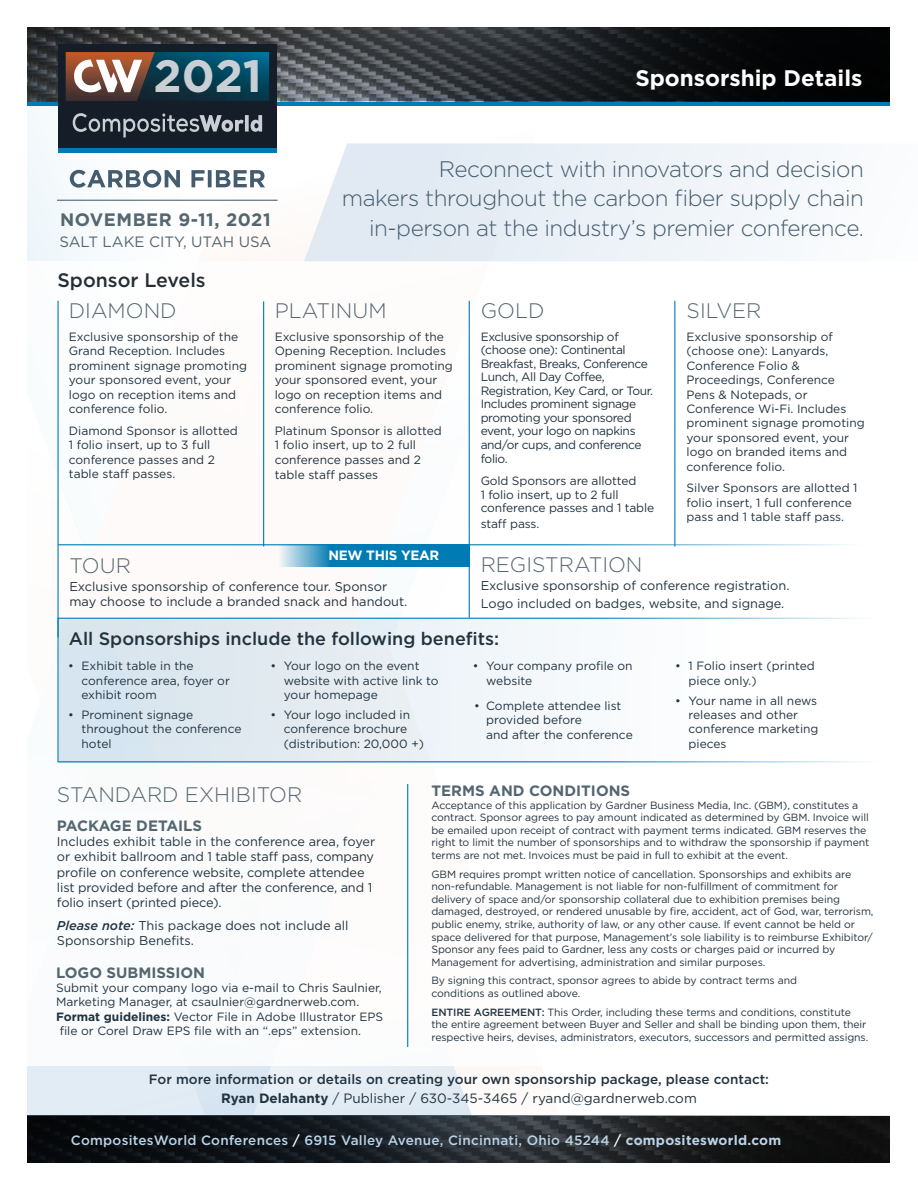
<style>
.page{position:relative;width:918px;height:1188px;background:#fff}
.page>*{position:absolute;margin:0;border:0;box-sizing:border-box;transform-origin:0 0}
.t1{font:700 45.3px "Gotham";color:#c9cfd5}
.t2{font:300 22.5px/30px "Gotham";letter-spacing:-.02em;color:#445c6d;text-align:right}
.t3{font:700 22.5px "Gotham";color:#fff}
.t4{font:300 21px "Gotham";color:#546670}
.t5{font:500 19.5px "Gotham";color:#252e34}
.t6{font:500 18px "Gotham";color:#223340}
.t7{font:700 18px "Gotham";letter-spacing:.03em;color:#546670}
.t8{font:700 15px "Gotham";color:#546670}
.t9{font:15px "Gotham";color:#546670}
.t10{font:500 13.5px/19.5px "Gotham";color:#223340;text-align:center}
.t11{font:500 13.5px "Gotham";letter-spacing:.02em;color:#bad3e8}
.t12{font:700 13.5px "Gotham";letter-spacing:-.02em;color:#fff}
.t13{font:12.75px/15.3px "Gotham";color:#223340}
.t14{font:12px/14.4px "Gotham";color:#223340}
.t15{font:12px/13.6px "Gotham";letter-spacing:-.03em;color:#223340}
.t16{font:10.5px/12.6px "Gotham";letter-spacing:-.01em;color:#223340}
.s1{font-weight:500;font-style:italic}
.s2{font-weight:700}
.s3{font-weight:500}
.s4{font-weight:400}
.s5{color:#fff}
</style>
<div class="page">
<svg style="left:596px;top:101px;width:294px;height:5px"></svg>
<div style="left:27px;top:101px;width:30px;height:160px;background:#f1f8fb"></div>
<svg style="left:57px;top:101px;width:539px;height:160px"></svg>
<svg style="left:27px;top:1066px;width:445px;height:49px;background:#e1ebf3"></svg>
<svg style="left:27px;top:27px;width:863px;height:74px;background:#272a2c"></svg>
<svg style="left:27px;top:1115px;width:863px;height:47px;background:#1a1e22"></svg>
<hr style="left:57px;top:301px;width:2px;height:337px;background:#007bb3">
<hr style="left:469px;top:301px;width:1px;height:317px;background:#007bb3">
<hr style="left:263px;top:301px;width:1px;height:245px;background:#007bb3">
<hr style="left:674px;top:301px;width:1px;height:245px;background:#007bb3">
<svg style="left:304px;top:143px;width:504px;height:118px;fill:#eaf0f7"></svg>
<hr style="left:407px;top:784px;width:1px;height:263px;background:#007bb3">
<div style="left:59px;top:619px;width:807px;height:143px;background:linear-gradient(to right,#d6e3ec,#fff)"></div>
<div style="left:57px;top:618px;width:861px;height:144px;border:1px solid #007bb3"></div>
<hr style="left:57px;top:200px;width:221px;height:1px;background:#546670">
<div style="left:58px;top:44px;width:219px;height:107px;background:#151d28"></div>
<svg style="left:73px;top:113px;width:189px;height:24px"></svg>
<hr style="left:58px;top:149px;width:219px;height:4px;background:#007bb3">
<img style="left:155px;top:52px;width:114px;height:49px">
<img style="left:66px;top:52px;width:89px;height:49px">
<svg style="left:74px;top:60px;width:68px;height:32px;background:#c1a79d"></svg>
<svg style="left:70px;top:170px;width:195px;height:18px"></svg>
<hr style="left:58px;top:544px;width:832px;height:1px;background:#007bb3">
<svg style="left:231px;top:544px;width:238px;height:23px;fill:#007bb3"></svg>
<h1 class="t1" style="left:154px;top:50px;width:110px">2021</h1>
<h3 class="t7" style="left:60px;top:208px;width:212px">NOVEMBER 9-11, 2021</h3>
<p class="t9" style="left:59px;top:232px;width:213px">SALT LAKE CITY, UTAH USA</p>
<h3 class="t5" style="left:57px;top:267px;width:150px">Sponsor Levels</h3>
<h2 class="t3" style="left:635px;top:63px;width:229px">Sponsorship Details</h2>
<h2 class="t2" style="left:342px;top:153px;width:524px">Reconnect with innovators and decision<br>makers throughout the carbon fiber supply chain in-person at the industry’s premier conference.</h2>
<h3 class="t4" style="left:69px;top:297px;width:109px">DIAMOND</h3>
<p class="t14" style="left:69px;top:329px;width:180px">Exclusive sponsorship of the<br>Grand Reception. Includes prominent signage promoting your sponsored event, your logo on reception items and conference folio.</p>
<p class="t14" style="left:69px;top:423px;width:170px">Diamond Sponsor is allotted<br>1 folio insert, up to 3 full conference passes and 2 table staff passes.</p>
<h3 class="t4" style="left:275px;top:297px;width:113px">PLATINUM</h3>
<p class="t14" style="left:275px;top:329px;width:180px">Exclusive sponsorship of the<br>Opening Reception. Includes prominent signage promoting your sponsored event, your logo on reception items and conference folio.</p>
<p class="t14" style="left:275px;top:423px;width:169px">Platinum Sponsor is allotted<br>1 folio insert, up to 2 full conference passes and 2 table staff passes</p>
<h3 class="t4" style="left:481px;top:297px;width:65px">GOLD</h3>
<p class="t15" style="left:481px;top:330px;width:174px">Exclusive sponsorship of (choose one): Continental<br>Breakfast, Breaks, Conference<br>Lunch, All Day Coffee,<br>Registration, Key Card, or Tour.<br>Includes prominent signage promoting your sponsored event, your logo on napkins and/or cups, and conference folio.</p>
<p class="t14" style="left:481px;top:474px;width:175px;line-height:13.5px">Gold Sponsors are allotted<br>1 folio insert, up to 2 full conference passes and 1 table</p>
<p class="t14" style="left:481px;top:516px;width:60px">staff pass.</p>
<h3 class="t4" style="left:687px;top:297px;width:76px">SILVER</h3>
<p class="t14" style="left:687px;top:329px;width:180px">Exclusive sponsorship of (choose one): Lanyards,<br>Conference Folio &amp;<br>Proceedings, Conference<br>Pens &amp; Notepads, or<br>Conference Wi-Fi. Includes prominent signage promoting your sponsored event, your logo on branded items and conference folio.</p>
<p class="t14" style="left:687px;top:481px;width:172px">Silver Sponsors are allotted 1 folio insert, 1 full conference pass and 1 table staff pass.</p>
<p class="t12" style="left:328px;top:546px;width:113px">NEW THIS YEAR</p>
<h3 class="t4" style="left:69px;top:552px;width:63px">TOUR</h3>
<p class="t13" style="left:69px;top:578px;width:339px">Exclusive sponsorship of conference tour. Sponsor may choose to include a branded snack and handout.</p>
<h3 class="t4" style="left:481px;top:551px;width:163px">REGISTRATION</h3>
<p class="t13" style="left:481px;top:576px;width:310px;line-height:18px">Exclusive sponsorship of conference registration.<br>Logo included on badges, website, and signage.</p>
<h3 class="t6" style="left:69px;top:627px;width:432px">All Sponsorships include the following benefits:</h3>
<p class="t14" style="left:82px;top:659px;width:150px;text-indent:-14px">• Exhibit table in the conference area, foyer or exhibit room</p>
<p class="t14" style="left:82px;top:707px;width:161px;text-indent:-14px">• Prominent signage throughout the conference hotel</p>
<p class="t14" style="left:486px;top:659px;width:148px;text-indent:-14px">• Your company profile on website</p>
<p class="t14" style="left:486px;top:698px;width:148px;text-indent:-12px">• Complete attendee list provided before<br>and after the conference</p>
<p class="t14" style="left:284px;top:659px;width:156px;text-indent:-14px">• Your logo on the event website with active link to your homepage</p>
<p class="t14" style="left:284px;top:707px;width:142px;text-indent:-14px">• Your logo included in conference brochure (distribution: 20,000 +)</p>
<p class="t14" style="left:689px;top:659px;width:128px;text-indent:-14px">• 1 Folio insert (printed piece only.)</p>
<p class="t14" style="left:689px;top:693px;width:131px;text-indent:-14px">• Your name in all news releases and other conference marketing pieces</p>
<h3 class="t4" style="left:57px;top:781px;width:247px">STANDARD EXHIBITOR</h3>
<p class="t8" style="left:57px;top:815px;width:147px">PACKAGE DETAILS</p>
<p class="t13" style="left:57px;top:833px;width:320px">Includes exhibit table in the conference area, foyer or exhibit ballroom and 1 table staff pass, company profile on conference website, complete attendee list provided before and after the conference, and 1 folio insert (printed piece).</p>
<p class="t13" style="left:57px;top:917px;width:293px"><span class="s1">Please note:</span> This package does not include all<br>Sponsorship Benefits.</p>
<p class="t8" style="left:56px;top:962px;width:150px">LOGO SUBMISSION</p>
<p class="t14" style="left:56px;top:980px;width:327px">Submit your company logo via e-mail to Chris Saulnier,</p>
<p class="t14" style="left:56px;top:995px;width:305px">Marketing Manager, at csaulnier@gardnerweb.com.</p>
<p class="t14" style="left:56px;top:1009px;width:329px"><span class="s2">Format guidelines:</span> Vector File in Adobe Illustrator EPS</p>
<p class="t14" style="left:60px;top:1024px;width:303px">file or Corel Draw EPS file with an “.eps” extension.</p>
<p class="t8" style="left:431px;top:781px;width:200px">TERMS AND CONDITIONS</p>
<p class="t16" style="left:431px;top:798px;width:440px">Acceptance of this application by Gardner Business Media, Inc. (GBM), constitutes a contract. Sponsor agrees to pay amount indicated as determined by GBM. Invoice will be emailed upon receipt of contract with payment terms indicated. GBM reserves the right to limit the number of sponsorships and to withdraw the sponsorship if payment terms are not met. Invoices must be paid in full to exhibit at the event.</p>
<p class="t16" style="left:431px;top:867px;width:444px">GBM requires prompt written notice of cancellation. Sponsorships and exhibits are non-refundable. Management is not liable for non-fulfillment of commitment for delivery of space and/or sponsorship collateral due to exhibition premises being damaged, destroyed, or rendered unusable by fire, accident, act of God, war, terrorism, public enemy, strike, authority of law, or any other cause. If event cannot be held or space delivered for that purpose, Management’s sole liability is to reimburse Exhibitor/ Sponsor any fees paid to Gardner, less any costs or charges paid or incurred by Management for advertising, administration and similar purposes.</p>
<p class="t16" style="left:431px;top:974px;width:367px">By signing this contract, sponsor agrees to abide by contract terms and conditions as outlined above.</p>
<p class="t16" style="left:431px;top:1005px;width:438px"><span class="s3">ENTIRE AGREEMENT:</span> This Order, including these terms and conditions, constitute the entire agreement between Buyer and Seller and shall be binding upon them, their respective heirs, devises, administrators, executors, successors and permitted assigns.</p>
<p class="t10" style="left:149px;top:1069px;width:622px">For more information or details on creating your own sponsorship package, please contact:<br><span class="s2">Ryan Delahanty</span> <span class="s4">/ Publisher / 630-345-3465 / ryand@gardnerweb.com</span></p>
<p class="t11" style="left:71px;top:1131px;width:712px">CompositesWorld Conferences <span class="s5">/</span> 6915 Valley Avenue, Cincinnati, Ohio 45244 <span class="s5">/</span> <span class="s2">compositesworld.com</span></p>
</div>
